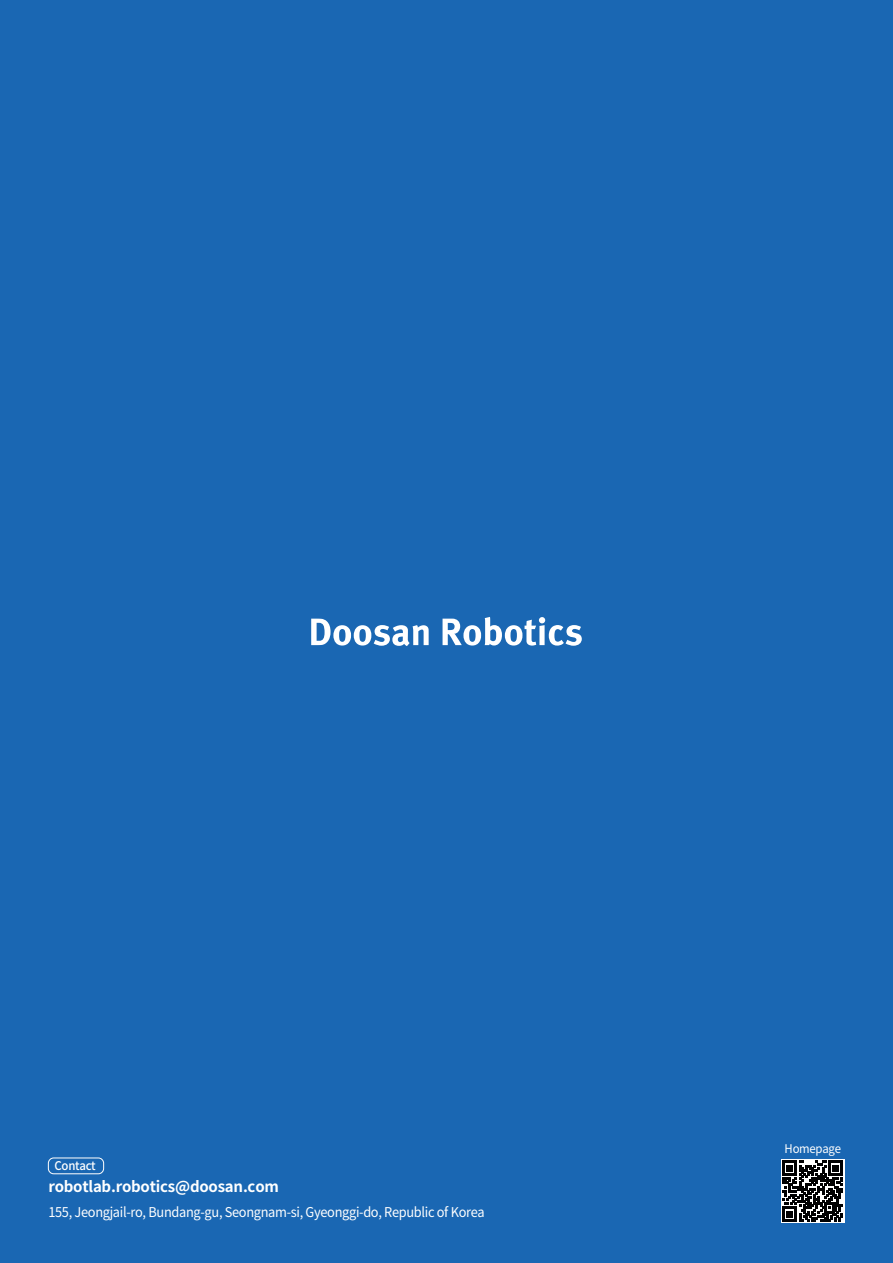
<style>
.page{position:relative;width:893px;height:1263px;background:#1a67b3}
.page>*{position:absolute;margin:0;border:0;box-sizing:border-box;transform-origin:0 0}
.t1{font:700 15px "Noto Sans CJ Kkr";letter-spacing:-.015em;color:#fff}
.t2{font:13.5px "Noto Sans CJ Kkr";letter-spacing:-.025em;color:#fff;scale:.95 1}
.t3{font:12px "Noto Sans CJ Kkr";letter-spacing:-.025em;color:#fff;scale:.95 1}
.t4{font:500 12px "Noto Sans CJ Kkr";letter-spacing:-.025em;color:#fff;scale:.95 1}
</style>
<div class="page">
<svg style="left:311px;top:619px;width:118px;height:27px"></svg>
<svg style="left:443px;top:617px;width:139px;height:29px"></svg>
<div style="left:48px;top:1157px;width:56px;height:17px;border:1px solid #fff;border-radius:5px"></div>
<svg style="left:781px;top:1159px;width:63px;height:64px"></svg>
<svg style="left:782px;top:1161px;width:61px;height:60px;background:#4f4f4f"></svg>
<p class="t4" style="left:55px;top:1159px;width:45px">Contact</p>
<p class="t2" style="left:48px;top:1205px;width:461px">155, Jeongjail-ro, Bundang-gu, Seongnam-si, Gyeonggi-do, Republic of Korea</p>
<p class="t1" style="left:48px;top:1178px;width:232px">robotlab.robotics@doosan.com</p>
<p class="t3" style="left:785px;top:1141px;width:61px">Homepage</p>
</div>
